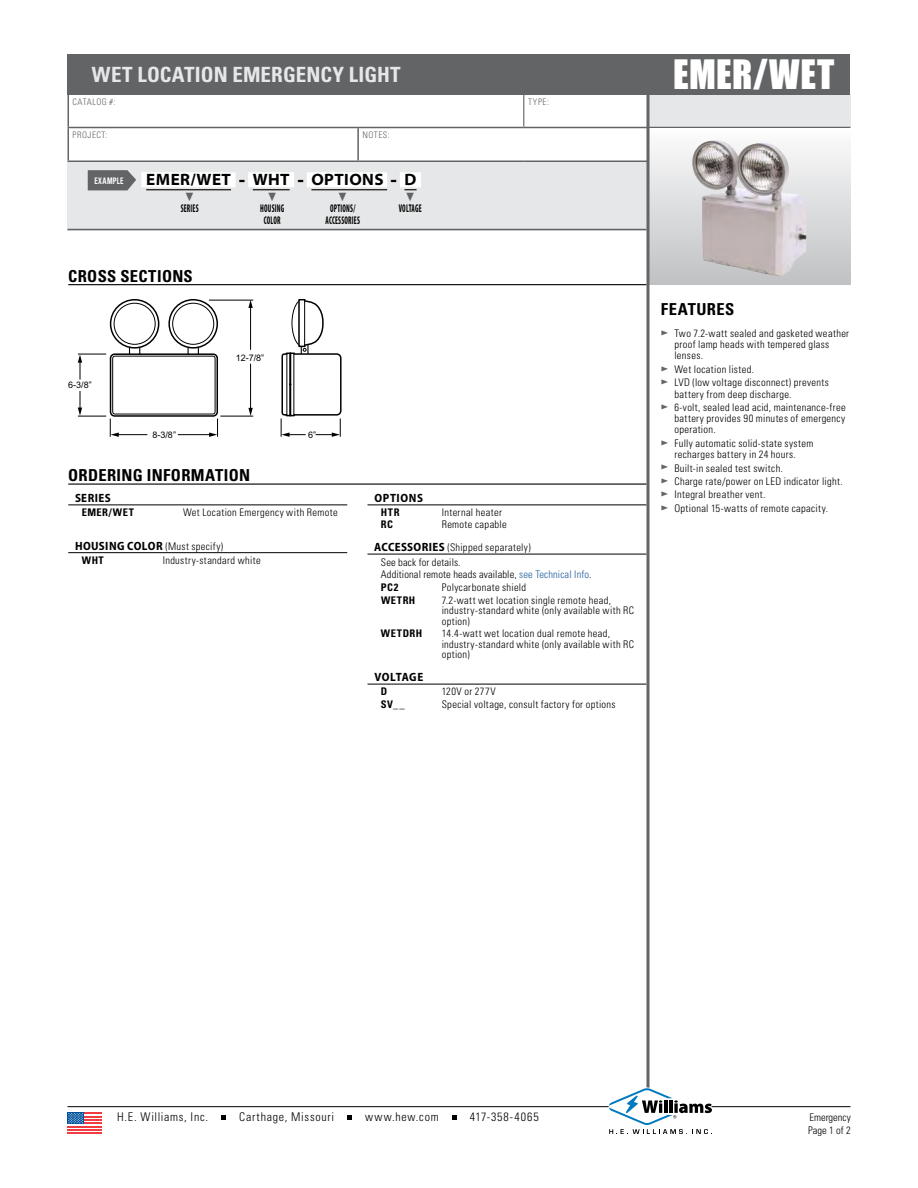
<style>
.page{position:relative;width:918px;height:1188px;background:#fff}
.page>*{position:absolute;margin:0;border:0;box-sizing:border-box;transform-origin:0 0}
.t1{font:37.5px "Impact MT Std";letter-spacing:.01em;color:#fff}
.t2{font:700 condensed 21px "Univers LT Std";letter-spacing:.005em;color:#e6e7e8}
.t3{font:700 condensed 16.5px "Univers LT Std";letter-spacing:.02em;color:#000}
.t4{font:700 semi-expanded 16.5px "Myriad Pro";letter-spacing:.025em;color:#000;scale:.95 1}
.t5{font:300 condensed 12px "Univers LT Std";letter-spacing:.065em;color:#000}
.t6{font:700 semi-condensed 12px "Myriad Pro";letter-spacing:.04em;color:#000}
.t7{font:700 condensed 11.25px "Myriad Pro";letter-spacing:.03em;color:#000;scale:.65 1}
.t8{font:300 condensed 10.5px/13.4px "Univers LT Std";letter-spacing:.03em;color:#000}
.t9{font:300 condensed 10.5px/12.3px "Univers LT Std";letter-spacing:.01em;color:#000}
.t10{font:700 condensed 10.5px "Univers LT Std";letter-spacing:.05em;color:#000}
.t11{font:300 condensed 10.5px/13.5px "Univers LT Std";color:#000}
.t12{font:300 condensed 9px "Univers LT Std";letter-spacing:.055em;color:#636466}
.t13{font:9px "Arial";color:#000}
.t14{font:700 condensed 9px "Univers LT Std";letter-spacing:.05em;color:#fff;scale:.75 1}
.s1{font-stretch:semi-condensed;font-size:22.5px}
.s2{font-family:"Myriad Pro";font-weight:700;font-stretch:semi-condensed;font-size:12px}
.s3{font-weight:700}
.s4{color:#215e9e}
</style>
<div class="page">
<div style="left:648px;top:94px;width:202px;height:34px;background:#e6e7e8"></div>
<hr style="left:68px;top:94px;width:1px;height:33px;background:#636466">
<hr style="left:68px;top:127px;width:290px;height:1px;background:#636466">
<hr style="left:68px;top:128px;width:1px;height:32px;background:#636466">
<hr style="left:358px;top:127px;width:166px;height:1px;background:#636466">
<hr style="left:357px;top:128px;width:2px;height:32px;background:#636466">
<hr style="left:524px;top:127px;width:124px;height:1px;background:#636466">
<hr style="left:648px;top:127px;width:202px;height:1px;background:#636466">
<hr style="left:68px;top:160px;width:290px;height:2px;background:#636466">
<hr style="left:358px;top:160px;width:166px;height:2px;background:#636466">
<hr style="left:524px;top:160px;width:124px;height:2px;background:#636466">
<hr style="left:523px;top:94px;width:1px;height:33px;background:#636466">
<div style="left:648px;top:128px;width:202px;height:156px;background:linear-gradient(to bottom,#fdfcfd,#bfc1c3)"></div>
<div style="left:68px;top:54px;width:782px;height:40px;background:#636466"></div>
<div style="left:68px;top:162px;width:580px;height:68px;background:#e6e7e8"></div>
<div style="left:141px;top:172px;width:95px;height:15px;background:#fff"></div>
<div style="left:248px;top:172px;width:46px;height:15px;background:#fff"></div>
<div style="left:307px;top:172px;width:80px;height:15px;background:#fff"></div>
<div style="left:400px;top:172px;width:21px;height:15px;background:#fff"></div>
<svg style="left:88px;top:170px;width:48px;height:20px"></svg>
<hr style="left:146px;top:189px;width:85px;height:1px;background:#000">
<hr style="left:253px;top:189px;width:37px;height:1px;background:#000">
<hr style="left:311px;top:189px;width:76px;height:1px;background:#000">
<hr style="left:68px;top:229px;width:578px;height:1px;background:#636466">
<hr style="left:68px;top:284px;width:578px;height:1px;background:#000">
<div style="left:110px;top:353px;width:108px;height:64px;border:2px solid #000;border-radius:4px"></div>
<div style="left:112px;top:356px;width:103px;height:58px;border:1px solid #000;border-radius:3px"></div>
<div style="left:110px;top:299px;width:49px;height:50px;border:2px solid #000;border-radius:50%"></div>
<div style="left:114px;top:303px;width:42px;height:42px;border:1px solid #000;border-radius:50%"></div>
<div style="left:168px;top:299px;width:50px;height:50px;border:2px solid #000;border-radius:50%"></div>
<div style="left:172px;top:303px;width:42px;height:42px;border:1px solid #000;border-radius:50%"></div>
<svg style="left:78px;top:354px;width:28px;height:26px"></svg>
<hr style="left:209px;top:300px;width:44px;height:1px;background:#010101">
<hr style="left:250px;top:307px;width:1px;height:43px;background:#000">
<svg style="left:248px;top:300px;width:5px;height:8px"></svg>
<hr style="left:250px;top:364px;width:1px;height:45px;background:#000">
<svg style="left:248px;top:408px;width:5px;height:8px"></svg>
<hr style="left:220px;top:416px;width:33px;height:1px;background:#010101">
<svg style="left:78px;top:391px;width:69px;height:46px"></svg>
<hr style="left:178px;top:434px;width:32px;height:1px;background:#000">
<svg style="left:209px;top:419px;width:9px;height:18px"></svg>
<svg style="left:281px;top:299px;width:61px;height:138px"></svg>
<hr style="left:68px;top:484px;width:578px;height:1px;background:#000">
<hr style="left:68px;top:505px;width:279px;height:1px;background:#000">
<hr style="left:68px;top:552px;width:279px;height:1px;background:#000">
<hr style="left:367px;top:505px;width:279px;height:1px;background:#000">
<hr style="left:367px;top:554px;width:279px;height:1px;background:#000">
<hr style="left:367px;top:684px;width:279px;height:1px;background:#000">
<img style="left:691px;top:140px;width:116px;height:137px">
<hr style="left:68px;top:1106px;width:783px;height:1px;background:#000">
<svg style="left:222px;top:1115px;width:4px;height:5px"></svg>
<svg style="left:348px;top:1115px;width:4px;height:5px"></svg>
<svg style="left:452px;top:1115px;width:4px;height:5px"></svg>
<div style="left:68px;top:1112px;width:34px;height:22px;background:linear-gradient(to right,#fff,#fff)"></div>
<hr style="left:68px;top:1126px;width:34px;height:1px;background:#ef3d42">
<hr style="left:68px;top:1129px;width:34px;height:2px;background:#ef3d42">
<hr style="left:68px;top:1132px;width:34px;height:2px;background:#ef3d42">
<hr style="left:68px;top:1122px;width:34px;height:2px;background:#ef3d42">
<hr style="left:68px;top:1119px;width:34px;height:2px;background:#ef3d42">
<hr style="left:68px;top:1116px;width:34px;height:1px;background:#ef3d42">
<hr style="left:68px;top:1112px;width:34px;height:2px;background:#ef3d42">
<div style="left:68px;top:1112px;width:16px;height:12px;background:#00529c"></div>
<svg style="left:68px;top:1113px;width:15px;height:11px"></svg>
<svg style="left:646px;top:94px;width:4px;height:993px;background:#88898a"></svg>
<svg style="left:609px;top:1087px;width:104px;height:47px"></svg>
<svg style="left:404px;top:189px;width:13px;height:2px"></svg>
<h2 class="t2" style="left:92px;top:61px;width:311px">WET LOCATION EMERGENCY LIGHT</h2>
<h1 class="t1" style="left:673px;top:50px;width:163px">EMER/WET</h1>
<p class="t12" style="left:73px;top:97px;width:45px">CATALOG #:</p>
<p class="t12" style="left:528px;top:97px;width:22px">TYPE:</p>
<p class="t12" style="left:73px;top:130px;width:36px">PROJECT:</p>
<p class="t12" style="left:362px;top:130px;width:29px">NOTES:</p>
<p class="t14" style="left:94px;top:175px;width:40px">EXAMPLE</p>
<h3 class="t4" style="left:146px;top:170px;width:286px">EMER/WET <span class="s1">-</span> WHT <span class="s1">-</span> OPTIONS <span class="s1">-</span> D</h3>
<p class="t7" style="left:181px;top:201px;width:29px">SERIES</p>
<p class="t7" style="left:260px;top:201px;width:39px">HOUSING</p>
<p class="t7" style="left:330px;top:201px;width:40px">OPTIONS/</p>
<p class="t7" style="left:399px;top:201px;width:37px">VOLTAGE</p>
<p class="t7" style="left:264px;top:213px;width:28px">COLOR</p>
<p class="t7" style="left:326px;top:213px;width:54px">ACCESSORIES</p>
<h3 class="t3" style="left:68px;top:266px;width:126px">CROSS SECTIONS</h3>
<p class="t13" style="left:68px;top:379px;width:25px">6-3/8”</p>
<p class="t13" style="left:236px;top:352px;width:30px">12-7/8”</p>
<p class="t13" style="left:152px;top:429px;width:25px">8-3/8”</p>
<p class="t13" style="left:308px;top:429px;width:10px">6”</p>
<h3 class="t3" style="left:68px;top:465px;width:183px">ORDERING INFORMATION</h3>
<p class="t6" style="left:75px;top:491px;width:37px">SERIES</p>
<p class="t10" style="left:82px;top:506px;width:54px">EMER/WET</p>
<p class="t8" style="left:183px;top:506px;width:156px">Wet Location Emergency with Remote</p>
<p class="t8" style="left:82px;top:539px;width:143px;line-height:13.8px;text-indent:-7px"><span class="s2">HOUSING COLOR</span> (Must specify)<br><span class="s3">WHT</span></p>
<p class="t8" style="left:163px;top:553px;width:99px">Industry-standard white</p>
<p class="t6" style="left:374px;top:491px;width:50px">OPTIONS</p>
<p class="t10" style="left:381px;top:506px;width:20px">HTR</p>
<p class="t8" style="left:442px;top:505px;width:62px">Internal heater</p>
<p class="t10" style="left:381px;top:518px;width:14px">RC</p>
<p class="t8" style="left:374px;top:513px;width:158px;line-height:22.8px;text-indent:68px">Remote capable<br><span class="s2">ACCESSORIES</span> (Shipped separately)</p>
<p class="t9" style="left:381px;top:557px;width:212px">See back for details.<br>Additional remote heads available, <span class="s4">see Technical Info</span>.<br><span class="s3">PC2</span></p>
<p class="t8" style="left:442px;top:581px;width:86px">Polycarbonate shield</p>
<p class="t10" style="left:381px;top:594px;width:36px">WETRH</p>
<p class="t8" style="left:442px;top:595px;width:194px;line-height:10.5px">7.2-watt wet location single remote head, industry-standard white (only available with RC option)</p>
<p class="t10" style="left:381px;top:627px;width:43px">WETDRH</p>
<p class="t8" style="left:442px;top:628px;width:194px;line-height:10.5px">14.4-watt wet location dual remote head, industry-standard white (only available with RC option)</p>
<p class="t6" style="left:374px;top:670px;width:50px">VOLTAGE</p>
<p class="t10" style="left:381px;top:685px;width:8px">D</p>
<p class="t8" style="left:442px;top:685px;width:55px">120V or 277V</p>
<p class="t10" style="left:381px;top:697px;width:25px">SV__</p>
<p class="t8" style="left:442px;top:697px;width:175px">Special voltage, consult factory for options</p>
<h3 class="t3" style="left:661px;top:299px;width:75px">FEATURES</h3>
<p class="t8" style="left:674px;top:328px;width:176px;line-height:11.2px">Two 7.2-watt sealed and gasketed weather proof lamp heads with tempered glass lenses.</p>
<p class="t8" style="left:674px;top:363px;width:156px">Wet location listed.<br>LVD (low voltage disconnect) prevents</p>
<p class="t8" style="left:674px;top:387px;width:173px">battery from deep discharge.<br>6-volt, sealed lead acid, maintenance-free</p>
<p class="t8" style="left:674px;top:413px;width:172px;line-height:11.2px">battery provides 90 minutes of emergency operation.</p>
<p class="t8" style="left:674px;top:438px;width:140px;line-height:11.2px">Fully automatic solid-state system recharges battery in 24 hours.</p>
<p class="t8" style="left:674px;top:461px;width:170px">Built-in sealed test switch.<br>Charge rate/power on LED indicator light.<br>Integral breather vent.<br>Optional 15-watts of remote capacity.</p>
<p class="t5" style="left:117px;top:1110px;width:93px">H.E. Williams, Inc.</p>
<p class="t5" style="left:239px;top:1110px;width:97px">Carthage, Missouri</p>
<p class="t5" style="left:365px;top:1110px;width:75px">www.hew.com</p>
<p class="t5" style="left:470px;top:1110px;width:70px">417-358-4065</p>
<p class="t11" style="left:808px;top:1110px;width:44px">Emergency<br>Page 1 of 2</p>
</div>
